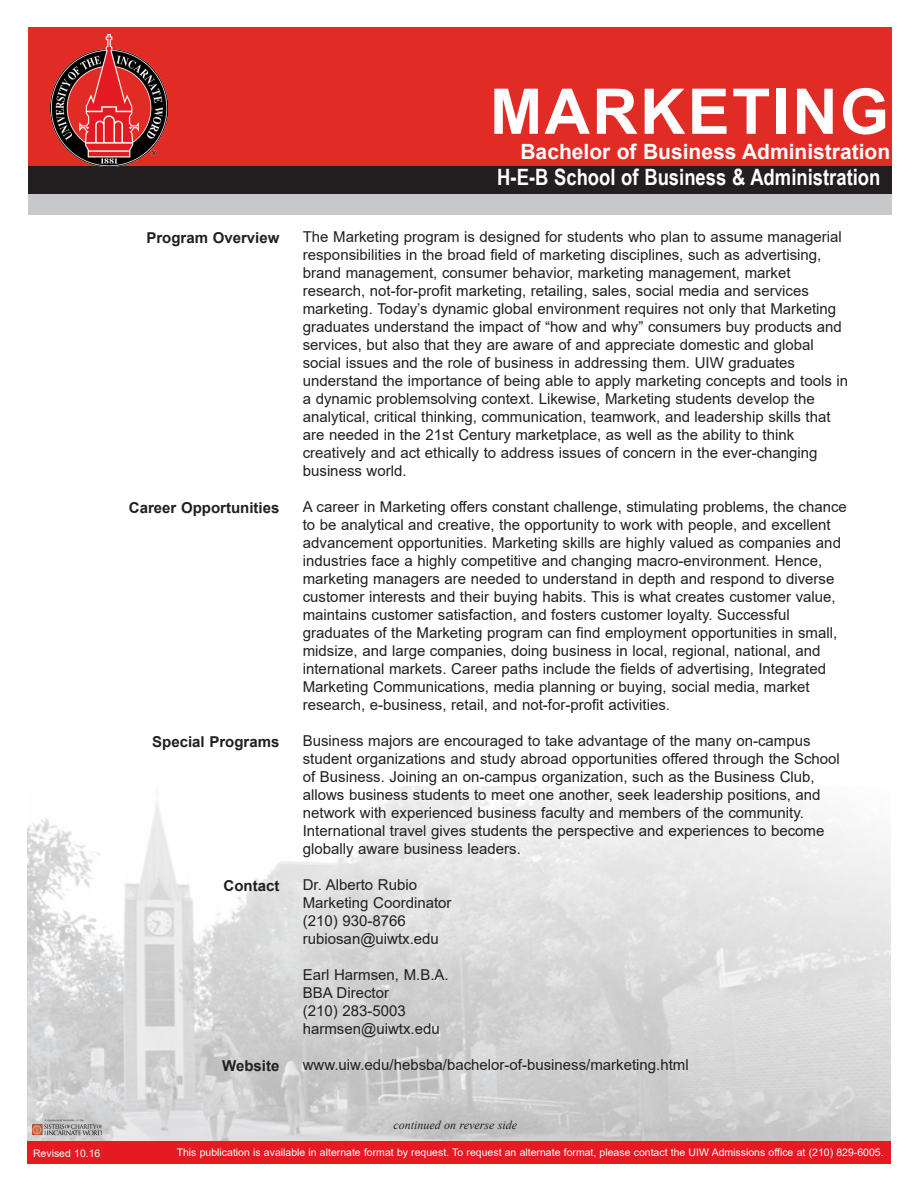
<style>
.page{position:relative;width:918px;height:1188px;background:#fff}
.page>*{position:absolute;margin:0;border:0;box-sizing:border-box;transform-origin:0 0}
.t1{font:700 63px "Arial";letter-spacing:.035em;color:#fff}
.t2{font:700 22.5px "Arial Narrow";color:#fff}
.t3{font:700 21px "Arial";color:#fff}
.t4{font:15px/18px "Arial";color:#231f20}
.t5{font:700 15px "Arial";color:#231f20}
.t6{font:italic 12px "Times New Roman";color:#231f20}
.t7{font:10.5px "Arial";color:#fff}
</style>
<div class="page">
<img style="left:27px;top:786px;width:864px;height:356px">
<div style="left:27px;top:1142px;width:864px;height:22px;background:#e51a23"></div>
<div style="left:28px;top:27px;width:864px;height:149px;background:#e12c26"></div>
<div style="left:28px;top:178px;width:864px;height:37px;background:#c7c8ca"></div>
<div style="left:28px;top:166px;width:864px;height:28px;background:#231f20"></div>
<img style="left:51px;top:35px;width:117px;height:131px">
<img style="left:27px;top:1118px;width:78px;height:21px">
<p class="t1" style="left:490px;top:67px;width:401px">MARKETING</p>
<p class="t3" style="left:520px;top:137px;width:371px">Bachelor of Business Administration</p>
<p class="t5" style="left:146px;top:228px;width:134px">Program Overview</p>
<p class="t5" style="left:129px;top:498px;width:152px">Career Opportunities</p>
<p class="t5" style="left:152px;top:732px;width:129px">Special Programs</p>
<p class="t5" style="left:224px;top:876px;width:57px">Contact</p>
<p class="t5" style="left:222px;top:1056px;width:59px">Website</p>
<p class="t2" style="left:497px;top:160px;width:385px">H-E-B School of Business &amp; Administration</p>
<p class="t4" style="left:303px;top:228px;width:541px">The Marketing program is designed for students who plan to assume managerial</p>
<p class="t4" style="left:303px;top:246px;width:520px">responsibilities in the broad field of marketing disciplines, such as advertising,</p>
<p class="t4" style="left:303px;top:264px;width:489px">brand management, consumer behavior, marketing management, market</p>
<p class="t4" style="left:303px;top:282px;width:547px">research, not-for-profit marketing, retailing, sales, social media and services marketing. Today’s dynamic global environment requires not only that Marketing graduates understand the impact of “how and why” consumers buy products and services, but also that they are aware of and appreciate domestic and global social issues and the role of business in addressing them. UIW graduates understand the importance of being able to apply marketing concepts and tools in a dynamic problemsolving context. Likewise, Marketing students develop the analytical, critical thinking, communication, teamwork, and leadership skills that are needed in the 21st Century marketplace, as well as the ability to think creatively and act ethically to address issues of concern in the ever-changing business world.</p>
<p class="t4" style="left:303px;top:498px;width:546px">A career in Marketing offers constant challenge, stimulating problems, the chance</p>
<p class="t4" style="left:303px;top:516px;width:529px">to be analytical and creative, the opportunity to work with people, and excellent</p>
<p class="t4" style="left:303px;top:534px;width:540px">advancement opportunities. Marketing skills are highly valued as companies and</p>
<p class="t4" style="left:303px;top:552px;width:521px">industries face a highly competitive and changing macro-environment. Hence,</p>
<p class="t4" style="left:303px;top:570px;width:533px">marketing managers are needed to understand in depth and respond to diverse</p>
<p class="t4" style="left:303px;top:588px;width:534px">customer interests and their buying habits. This is what creates customer value,</p>
<p class="t4" style="left:303px;top:606px;width:536px">maintains customer satisfaction, and fosters customer loyalty. Successful graduates of the Marketing program can find employment opportunities in small, midsize, and large companies, doing business in local, regional, national, and international markets. Career paths include the fields of advertising, Integrated Marketing Communications, media planning or buying, social media, market research, e-business, retail, and not-for-profit activities.</p>
<p class="t4" style="left:303px;top:732px;width:539px">Business majors are encouraged to take advantage of the many on-campus student organizations and study abroad opportunities offered through the School of Business. Joining an on-campus organization, such as the Business Club, allows business students to meet one another, seek leadership positions, and network with experienced business faculty and members of the community.<br>International travel gives students the perspective and experiences to become globally aware business leaders.</p>
<p class="t4" style="left:303px;top:876px;width:116px">Dr. Alberto Rubio</p>
<p class="t4" style="left:303px;top:894px;width:150px">Marketing Coordinator</p>
<p class="t4" style="left:303px;top:912px;width:104px">(210) 930-8766</p>
<p class="t4" style="left:303px;top:930px;width:138px">rubiosan@uiwtx.edu</p>
<p class="t4" style="left:303px;top:966px;width:147px">Earl Harmsen, M.B.A.</p>
<p class="t4" style="left:303px;top:984px;width:88px">BBA Director</p>
<p class="t4" style="left:303px;top:1002px;width:104px">(210) 283-5003</p>
<p class="t4" style="left:303px;top:1020px;width:138px">harmsen@uiwtx.edu</p>
<p class="t4" style="left:303px;top:1056px;width:387px">www.uiw.edu/hebsba/bachelor-of-business/marketing.html</p>
<p class="t6" style="left:394px;top:1117px;width:125px">continued on reverse side</p>
<p class="t7" style="left:33px;top:1146px;width:69px">Revised 10.16</p>
<p class="t7" style="left:177px;top:1145px;width:708px">This publication is available in alternate format by request. To request an alternate format, please contact the UIW Admissions office at (210) 829-6005.</p>
</div>
